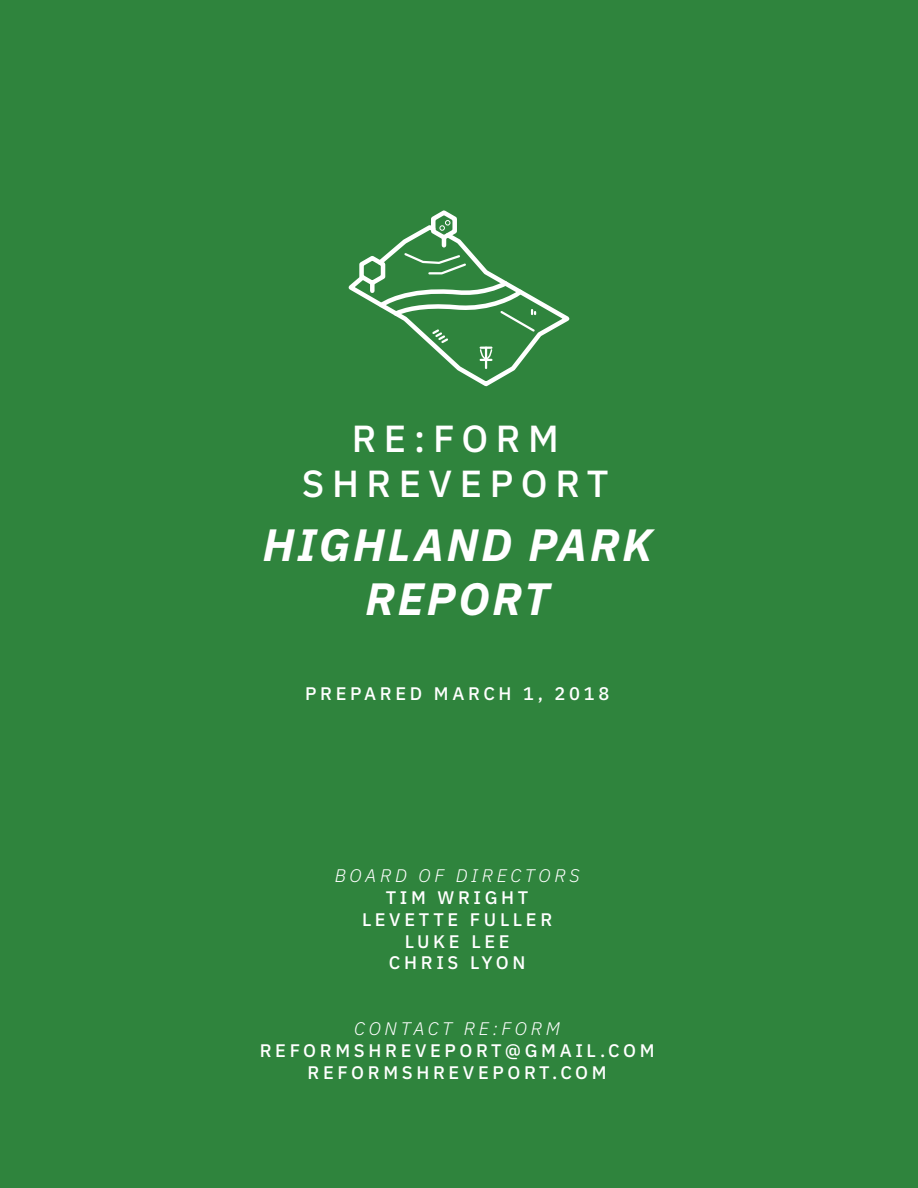
<style>
.page{position:relative;width:918px;height:1188px;background:#2f843d}
.page>*{position:absolute;margin:0;border:0;box-sizing:border-box;transform-origin:0 0}
.t1{font:italic 700 45.3px/54.3px "IBM Plex Sans";letter-spacing:.06em;color:#fff;text-align:center}
.t2{font:500 37.8px/45.3px "IBM Plex Sans";letter-spacing:.2em;color:#fff;text-align:center}
.t3{font:500 18.15px/21.9px "IBM Plex Sans";letter-spacing:.2em;color:#fff;text-align:center}
.s1{font-weight:300;font-style:italic}
</style>
<div class="page">
<p class="t2" style="left:302px;top:413px;width:308px">RE:FORM<br>SHREVEPORT</p>
<p class="t1" style="left:263px;top:514px;width:391px">HIGHLAND PARK<br>REPORT</p>
<p class="t3" style="left:305px;top:682px;width:306px">PREPARED MARCH 1, 2018</p>
<p class="t3" style="left:335px;top:863px;width:246px"><span class="s1">BOARD OF DIRECTORS<br></span>TIM WRIGHT<br>LEVETTE FULLER<br>LUKE LEE<br>CHRIS LYON</p>
<p class="t3" style="left:260px;top:1016px;width:397px"><span class="s1">CONTACT RE:FORM<br></span>REFORMSHREVEPORT@GMAIL.COM<br>REFORMSHREVEPORT.COM</p>
</div>
